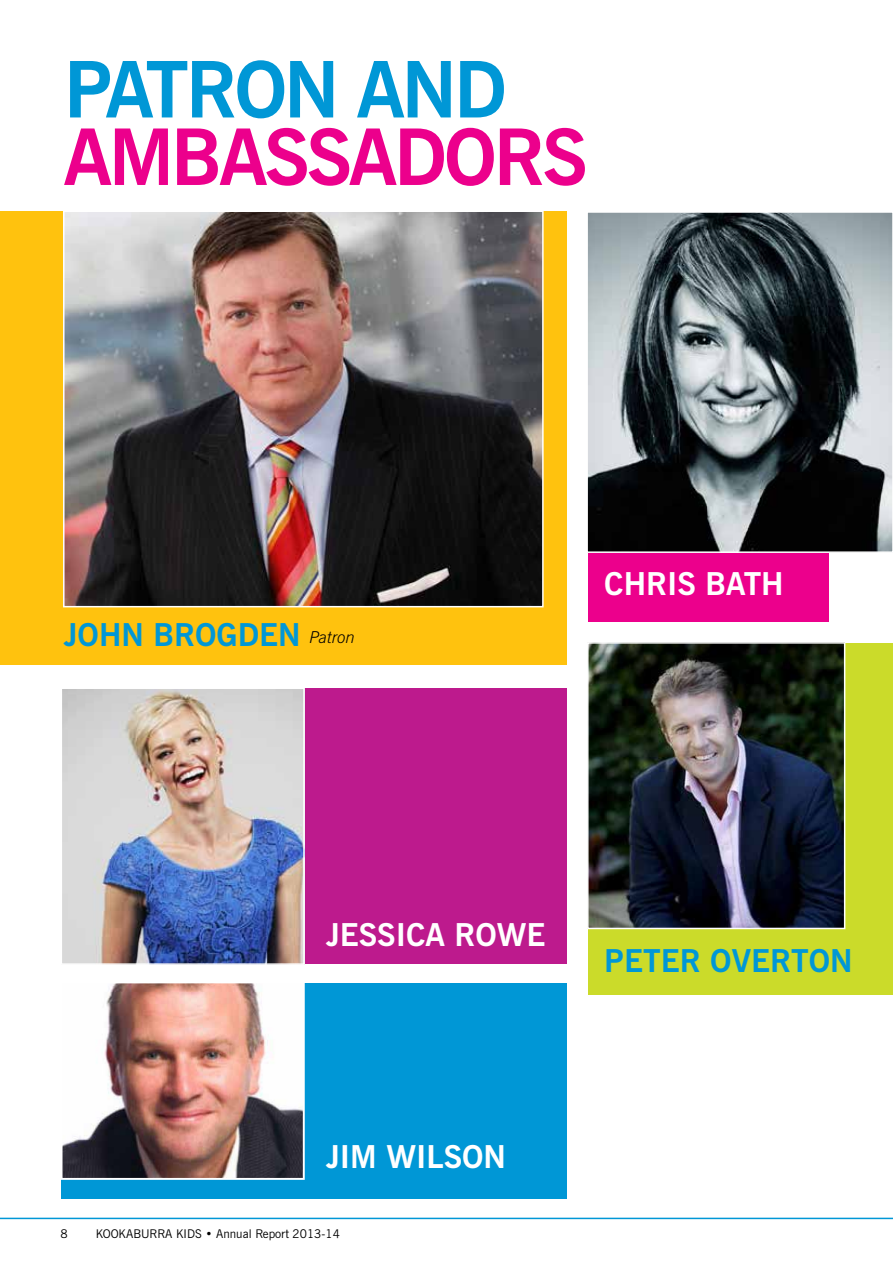
<style>
.page{position:relative;width:893px;height:1263px;background:#fff}
.page>*{position:absolute;margin:0;border:0;box-sizing:border-box;transform-origin:0 0}
.t1{font:700 77.7px "News Gothic BT";letter-spacing:-.04em;color:#ec008c}
.t2{font:700 77.7px "News Gothic BT";letter-spacing:-.04em;color:#0097d6}
.t3{font:700 31.5px "News Gothic BT";color:#fff}
.t4{font:700 31.5px "News Gothic BT";color:#0097d6}
.t5{font:italic 300 16.5px "News Gothic BT";color:#000}
.t6{font:12px "News Gothic BT";color:#000}
</style>
<div class="page">
<hr style="left:0;top:1218px;width:893px;height:1px;background:#0097d6">
<div style="left:588px;top:212px;width:241px;height:409px;background:#ec008c"></div>
<div style="left:0;top:211px;width:567px;height:454px;background:#ffc20e"></div>
<img style="left:66px;top:213px;width:475px;height:391px">
<div style="left:63px;top:210px;width:481px;height:397px;border:2px solid #fff"></div>
<img style="left:589px;top:214px;width:301px;height:336px">
<div style="left:586px;top:211px;width:307px;height:342px;border:2px solid #fff"></div>
<div style="left:588px;top:643px;width:305px;height:351px;background:#cbdb2a"></div>
<div style="left:62px;top:688px;width:505px;height:275px;background:#bd1a8d"></div>
<div style="left:62px;top:983px;width:505px;height:215px;background:#0097d6"></div>
<img style="left:590px;top:645px;width:252px;height:281px">
<div style="left:587px;top:642px;width:258px;height:287px;border:2px solid #fff"></div>
<img style="left:64px;top:690px;width:238px;height:272px">
<div style="left:61px;top:687px;width:244px;height:278px;border:2px solid #fff"></div>
<img style="left:64px;top:984px;width:238px;height:193px">
<div style="left:61px;top:981px;width:244px;height:199px;border:2px solid #fff"></div>
<h1 class="t2" style="left:64px;top:42px;width:445px">PATRON AND</h1>
<h1 class="t1" style="left:64px;top:110px;width:525px">AMBASSADORS</h1>
<h2 class="t4" style="left:64px;top:615px;width:238px">JOHN BROGDEN</h2>
<h3 class="t5" style="left:309px;top:627px;width:47px">Patron</h3>
<h2 class="t3" style="left:604px;top:565px;width:181px">CHRIS BATH</h2>
<h2 class="t3" style="left:326px;top:915px;width:221px">JESSICA ROWE</h2>
<h2 class="t4" style="left:604px;top:942px;width:250px">PETER OVERTON</h2>
<h2 class="t3" style="left:326px;top:1138px;width:181px">JIM WILSON</h2>
<p class="t6" style="left:61px;top:1226px;width:9px">8</p>
<p class="t6" style="left:96px;top:1226px;width:246px">KOOKABURRA KIDS • Annual Report 2013-14</p>
</div>
